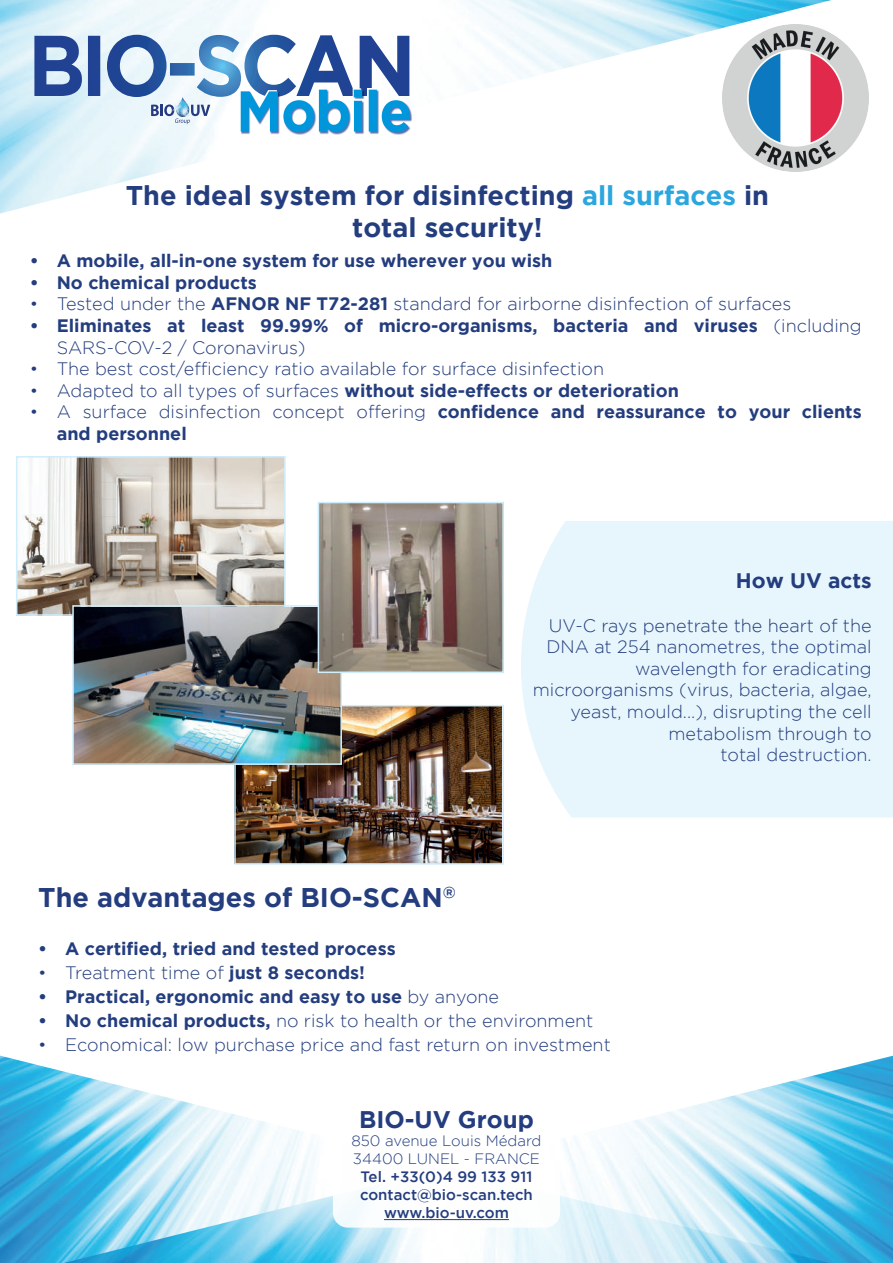
<style>
.page{position:relative;width:893px;height:1263px;background:#fff}
.page>*{position:absolute;margin:0;border:0;box-sizing:border-box;transform-origin:0 0}
.t1{font:700 27px/32.4px "Gotham";color:#233d7e;text-align:center}
.t2{font:700 24px "Gotham";color:#233d7e}
.t3{font:700 21px "Gotham";color:#233d7e}
.t4{font:300 18px/21.6px "Gotham";color:#233d7e;text-align:right}
.t5{font:700 18px/21.6px "Gotham";color:#233d7e}
.t6{font:500 15px/18px "Gotham";color:#233d7e;text-align:center}
.t7{font:300 15px/18px "Gotham";color:#233d7e}
.s1{color:#2ca6de}
.s2{font-weight:700}
.s3{font-weight:300}
</style>
<div class="page">
<div style="left:521px;top:521px;width:372px;height:296px;background:#e7f6fd"></div>
<img style="left:0;top:1055px;width:64px;height:208px">
<img style="left:64px;top:1056px;width:829px;height:207px">
<img style="left:0;top:0;width:831px;height:214px">
<div style="left:333px;top:1100px;width:227px;height:127px;background:#fff;border-radius:15px"></div>
<hr style="left:384px;top:1219px;width:125px;height:1px;background:#233d7e">
<div style="left:241px;top:90px;width:171px;height:45px;background:#214292;opacity:.75"></div>
<svg style="left:107px;top:35px;width:303px;height:97px"></svg>
<img style="left:19px;top:459px;width:264px;height:154px">
<div style="left:16px;top:456px;width:270px;height:160px;border:2px solid #cfedfb"></div>
<img style="left:237px;top:708px;width:264px;height:154px">
<div style="left:234px;top:705px;width:270px;height:160px;border:2px solid #cfedfb"></div>
<img style="left:75px;top:608px;width:264px;height:154px">
<div style="left:72px;top:605px;width:270px;height:160px;border:2px solid #cfedfb"></div>
<img style="left:321px;top:505px;width:180px;height:165px">
<div style="left:318px;top:502px;width:186px;height:171px;border:2px solid #cfedfb"></div>
<img style="left:723px;top:24px;width:146px;height:148px">
<h1 class="t1" style="left:126px;top:178px;width:645px">The ideal system for disinfecting <span class="s1">all surfaces</span> in total security!</h1>
<p class="t5" style="left:30px;top:249px;width:524px">• A mobile, all-in-one system for use wherever you wish</p>
<p class="t5" style="left:30px;top:271px;width:229px">• No chemical products</p>
<p class="t4" style="left:30px;top:293px;width:763px">• Tested under the <span class="s2">AFNOR NF T72-281</span> standard for airborne disinfection of surfaces</p>
<p class="t5" style="left:57px;top:314px;width:806px;text-indent:-27px">• Eliminates at least 99.99% of micro-organisms, bacteria and viruses <span class="s3">(including<br>SARS-COV-2 / Coronavirus)</span></p>
<p class="t4" style="left:30px;top:358px;width:576px">• The best cost/efficiency ratio available for surface disinfection</p>
<p class="t5" style="left:30px;top:379px;width:651px"><span class="s3">• Adapted to all types of surfaces</span> without side-effects or deterioration</p>
<p class="t5" style="left:57px;top:401px;width:806px;text-indent:-27px"><span class="s3">• A surface disinfection concept offering</span> confidence and reassurance to your clients and personnel</p>
<p class="t3" style="left:736px;top:569px;width:137px">How UV acts</p>
<p class="t4" style="left:533px;top:614px;width:340px">UV-C rays penetrate the heart of the<br>DNA at 254 nanometres, the optimal wavelength for eradicating microorganisms (virus, bacteria, algae, yeast, mould...), disrupting the cell metabolism through to<br>total destruction.</p>
<h1 class="t1" style="left:38px;top:881px;width:419px">The advantages of BIO-SCAN<sup>®</sup></h1>
<p class="t5" style="left:38px;top:937px;width:359px">• A certified, tried and tested process</p>
<p class="t4" style="left:38px;top:962px;width:328px">• Treatment time of <span class="s2">just 8 seconds!</span></p>
<p class="t5" style="left:38px;top:985px;width:462px">• Practical, ergonomic and easy to use <span class="s3">by anyone</span></p>
<p class="t4" style="left:38px;top:1010px;width:557px"><span class="s2">• No chemical products,</span> no risk to health or the environment</p>
<p class="t4" style="left:38px;top:1034px;width:574px">• Economical: low purchase price and fast return on investment</p>
<h2 class="t2" style="left:359px;top:1105px;width:176px">BIO-UV Group</h2>
<p class="t7" style="left:351px;top:1131px;width:192px">850 avenue Louis Médard<br>34400 LUNEL - FRANCE</p>
<p class="t6" style="left:360px;top:1167px;width:174px">Tel. +33(0)4 99 133 911 contact@bio-scan.tech www.bio-uv.com</p>
</div>
